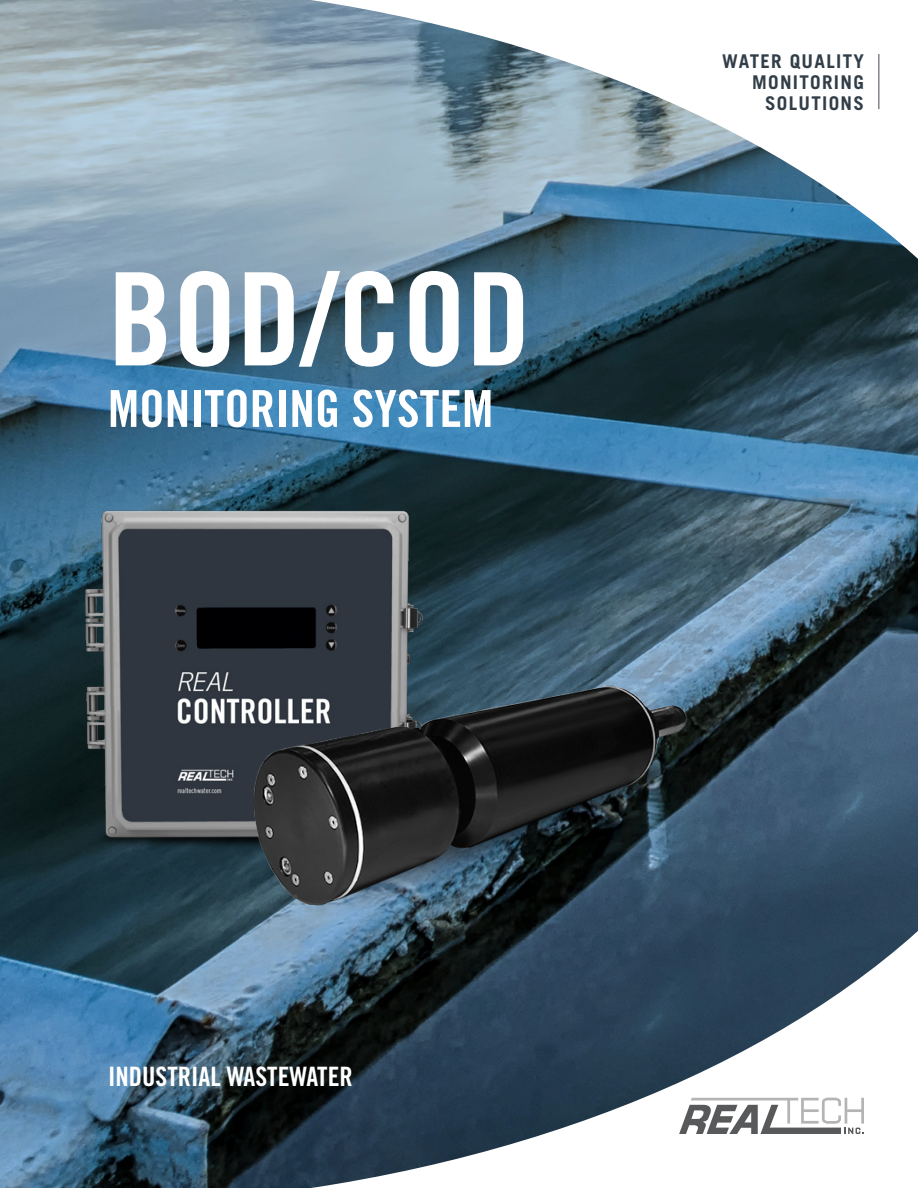
<style>
.page{position:relative;width:918px;height:1188px;background:#fff}
.page>*{position:absolute;margin:0;border:0;box-sizing:border-box;transform-origin:0 0}
.t1{font:129px "Trade Gothic LT Std Bd Cn 20";color:#fff}
.t2{font:51px "Trade Gothic LT Std Bd Cn 20";color:#fff}
.t3{font:26.7px "Trade Gothic LT Std Bd Cn 20";color:#fff}
.t4{font:700 18.9px/21px "Trade Gothic LT Std";letter-spacing:.07em;color:#313e48;text-align:right}
</style>
<div class="page">
<img style="left:0;top:0;width:918px;height:1188px">
<svg style="left:195px;top:918px;width:723px;height:270px"></svg>
<svg style="left:196px;top:0;width:722px;height:269px"></svg>
<svg style="left:679px;top:1098px;width:185px;height:36px"></svg>
<hr style="left:878px;top:54px;width:2px;height:55px;background:#83858d">
<img style="left:0;top:459px;width:593px;height:437px">
<img style="left:96px;top:534px;width:707px;height:427px">
<h1 class="t1" style="left:108px;top:241px;width:424px">BOD/COD</h1>
<h2 class="t2" style="left:108px;top:378px;width:387px">MONITORING SYSTEM</h2>
<p class="t4" style="left:722px;top:50px;width:143px">WATER QUALITY<br>MONITORING<br>SOLUTIONS</p>
<h3 class="t3" style="left:108px;top:1060px;width:246px">INDUSTRIAL WASTEWATER</h3>
</div>
